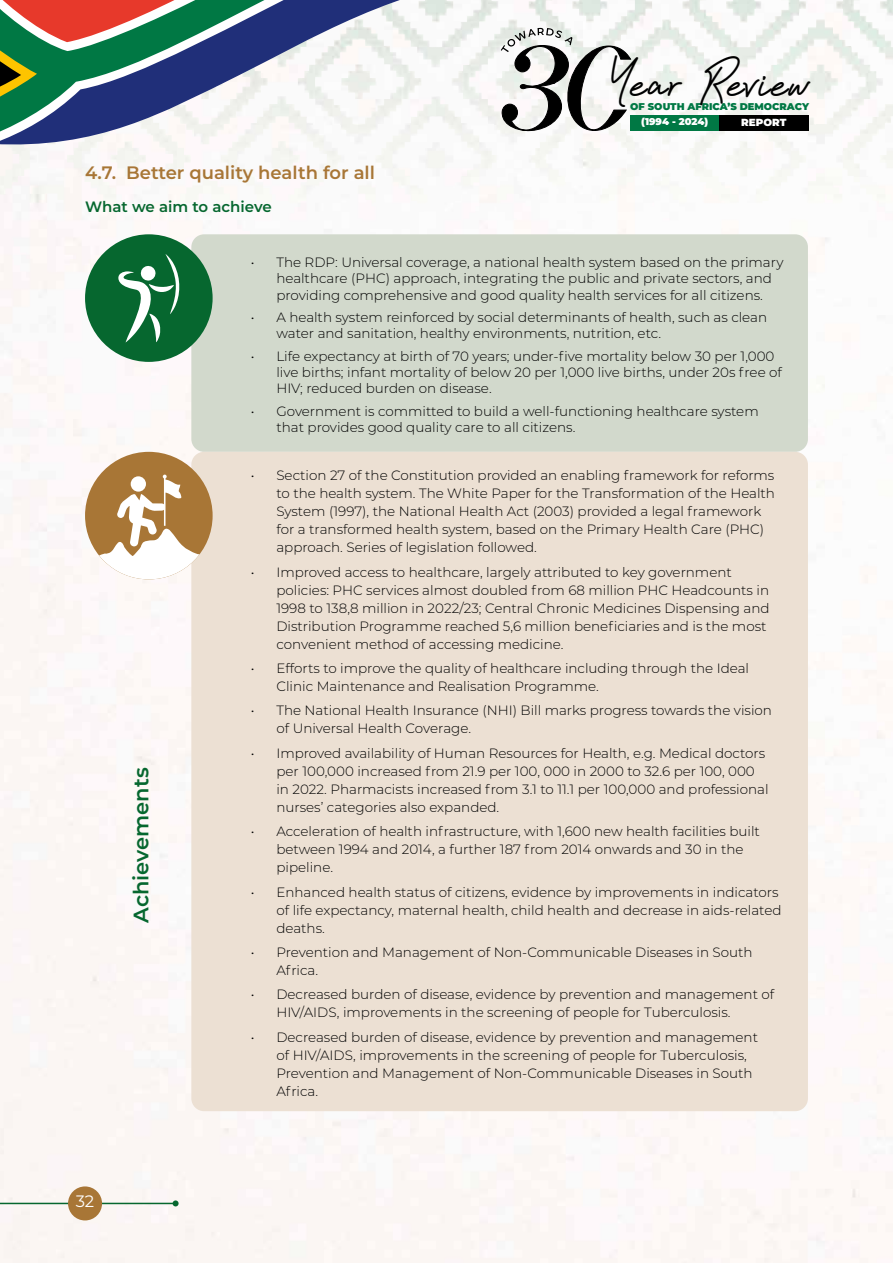
<style>
.page{position:relative;width:893px;height:1263px;background:#fff}
.page>*{position:absolute;margin:0;border:0;box-sizing:border-box;transform-origin:0 0}
.t1{font:43.5px "Sadwell";letter-spacing:.045em;color:#000}
.t2{font:600 21px "Montserrat";color:#06672f}
.t3{font:600 18px "Montserrat";color:#a87636}
.t4{font:16.5px "Montserrat";color:#fff}
.t5{font:600 15px "Montserrat";color:#06672f}
.t6{font:300 13.5px/18px "Montserrat";color:#000}
.t7{font:900 10.35px "Montserrat";color:#fff}
.t8{font:900 9.9px "Montserrat";color:#007844}
.t9{font:900 9.9px "Montserrat";color:#fff}
</style>
<div class="page">
<img style="left:0;top:67px;width:893px;height:1196px">
<img style="left:509px;top:0;width:384px;height:67px">
<svg style="left:0;top:0;width:509px;height:150px"></svg>
<hr style="left:0;top:1203px;width:176px;height:1px;background:#06672f">
<svg style="left:173px;top:1200px;width:6px;height:6px"></svg>
<div style="left:630px;top:115px;width:89px;height:15px;background:#007844"></div>
<svg style="left:501px;top:28px;width:130px;height:103px"></svg>
<div style="left:719px;top:115px;width:90px;height:15px;background:#000"></div>
<div style="left:68px;top:1186px;width:34px;height:34px;background:#a87636;border-radius:50%"></div>
<div style="left:191px;top:234px;width:617px;height:218px;background:#d2d9cc;border-radius:13px"></div>
<div style="left:191px;top:452px;width:617px;height:659px;background:#ece0d3;border-radius:13px"></div>
<div style="left:85px;top:234px;width:128px;height:128px;background:#06672f;border-radius:50%"></div>
<svg style="left:118px;top:254px;width:62px;height:88px"></svg>
<div style="left:85px;top:452px;width:128px;height:127px;background:#a87636;border-radius:50%"></div>
<svg style="left:85px;top:475px;width:128px;height:104px"></svg>
<h3 class="t3" style="left:85px;top:160px;width:291px">4.7. Better quality health for all</h3>
<p class="t5" style="left:85px;top:196px;width:188px">What we aim to achieve</p>
<h1 class="t1" style="left:609px;top:56px;width:203px">Year Review</h1>
<p class="t7" style="left:741px;top:115px;width:47px">REPORT</p>
<p class="t8" style="left:630px;top:99px;width:180px">OF SOUTH AFRICA’S DEMOCRACY</p>
<p class="t9" style="left:641px;top:114px;width:69px">(1994 - 2024)</p>
<h2 class="t2" style="left:126px;top:923px;width:157px;rotate:-90deg">Achievements</h2>
<p class="t4" style="left:76px;top:1190px;width:20px">32</p>
<p class="t6" style="left:276px;top:254px;width:509px;line-height:16.2px;text-indent:-26px">• The RDP: Universal coverage, a national health system based on the primary healthcare (PHC) approach, integrating the public and private sectors, and providing comprehensive and good quality health services for all citizens.</p>
<p class="t6" style="left:276px;top:309px;width:492px;line-height:16.2px;text-indent:-26px">• A health system reinforced by social determinants of health, such as clean water and sanitation, healthy environments, nutrition, etc.</p>
<p class="t6" style="left:276px;top:348px;width:507px;line-height:16.2px;text-indent:-26px">• Life expectancy at birth of 70 years; under-five mortality below 30 per 1,000 live births; infant mortality of below 20 per 1,000 live births, under 20s free of<br>HIV; reduced burden on disease.</p>
<p class="t6" style="left:276px;top:402px;width:484px;line-height:16.2px;text-indent:-26px">• Government is committed to build a well-functioning healthcare system that provides good quality care to all citizens.</p>
<p class="t6" style="left:276px;top:466px;width:500px;text-indent:-26px">• Section 27 of the Constitution provided an enabling framework for reforms to the health system. The White Paper for the Transformation of the Health System (1997), the National Health Act (2003) provided a legal framework for a transformed health system, based on the Primary Health Care (PHC) approach. Series of legislation followed.</p>
<p class="t6" style="left:276px;top:562px;width:495px;text-indent:-26px">• Improved access to healthcare, largely attributed to key government policies: PHC services almost doubled from 68 million PHC Headcounts in 1998 to 138,8 million in 2022/23; Central Chronic Medicines Dispensing and Distribution Programme reached 5,6 million beneficiaries and is the most convenient method of accessing medicine.</p>
<p class="t6" style="left:276px;top:659px;width:474px;text-indent:-26px">• Efforts to improve the quality of healthcare including through the Ideal<br>Clinic Maintenance and Realisation Programme.</p>
<p class="t6" style="left:276px;top:701px;width:497px;text-indent:-26px">• The National Health Insurance (NHI) Bill marks progress towards the vision of Universal Health Coverage.</p>
<p class="t6" style="left:276px;top:744px;width:494px;text-indent:-26px">• Improved availability of Human Resources for Health, e.g. Medical doctors per 100,000 increased from 21.9 per 100, 000 in 2000 to 32.6 per 100, 000 in 2022. Pharmacists increased from 3.1 to 11.1 per 100,000 and professional nurses’ categories also expanded.</p>
<p class="t6" style="left:276px;top:822px;width:485px;text-indent:-26px">• Acceleration of health infrastructure, with 1,600 new health facilities built between 1994 and 2014, a further 187 from 2014 onwards and 30 in the pipeline.</p>
<p class="t6" style="left:276px;top:882px;width:507px;text-indent:-26px">• Enhanced health status of citizens, evidence by improvements in indicators of life expectancy, maternal health, child health and decrease in aids-related deaths.</p>
<p class="t6" style="left:276px;top:943px;width:478px;text-indent:-26px">• Prevention and Management of Non-Communicable Diseases in South<br>Africa.</p>
<p class="t6" style="left:276px;top:985px;width:499px;text-indent:-26px">• Decreased burden of disease, evidence by prevention and management of<br>HIV/AIDS, improvements in the screening of people for Tuberculosis.</p>
<p class="t6" style="left:276px;top:1027px;width:483px;text-indent:-26px">• Decreased burden of disease, evidence by prevention and management of HIV/AIDS, improvements in the screening of people for Tuberculosis, Prevention and Management of Non-Communicable Diseases in South Africa.</p>
</div>
